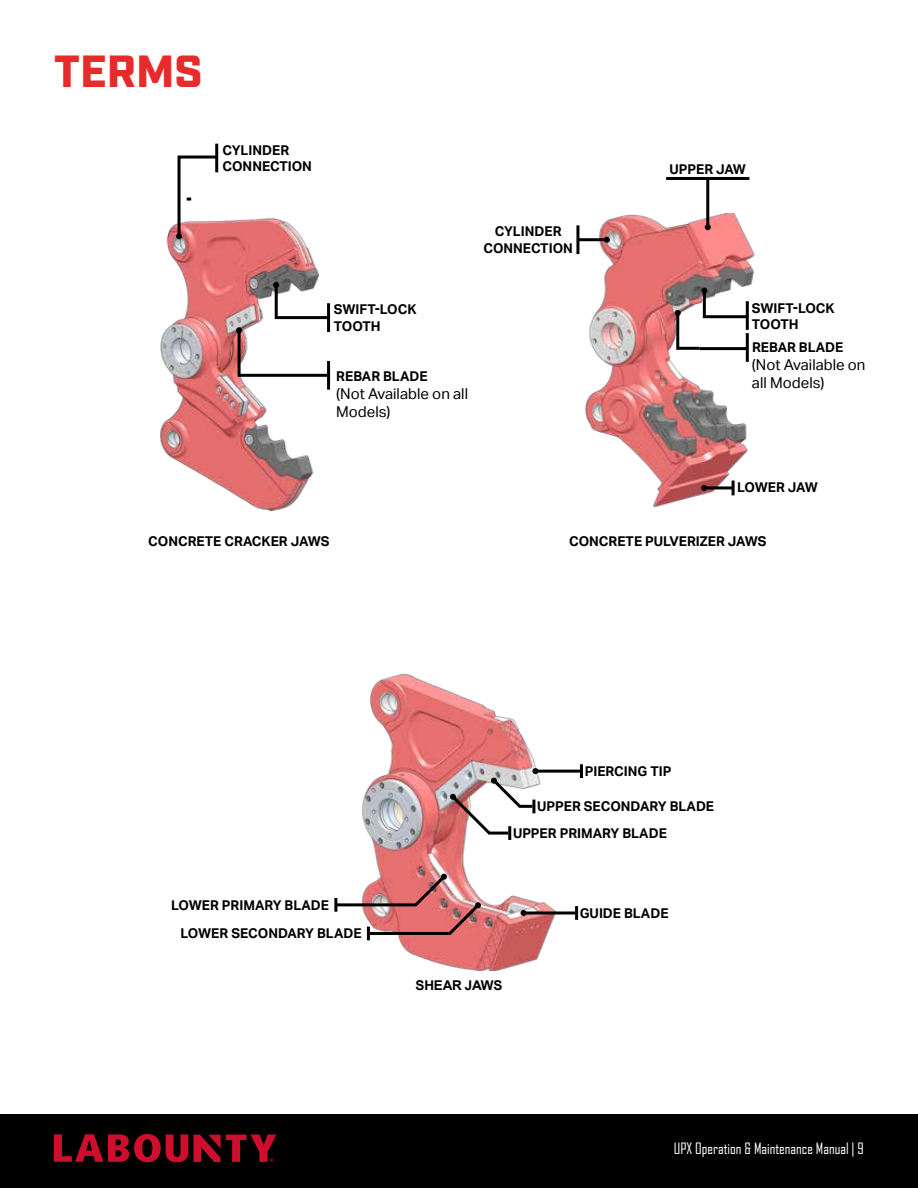
<style>
.page{position:relative;width:918px;height:1188px;background:#fff}
.page>*{position:absolute;margin:0;border:0;box-sizing:border-box;transform-origin:0 0}
.t1{font:900 45px "Industry";color:#e92a2a}
.t2{font:15px/18px "Aktiv Grotesk";color:#000}
.t3{font:15px "Agency FB";color:#fff}
.t4{font:700 13.5px/16.2px "Aktiv Grotesk";color:#000}
.t5{font:700 13.5px "Arial";letter-spacing:-.015em;color:#000}
</style>
<div class="page">
<div style="left:0;top:1114px;width:918px;height:74px;background:#000"></div>
<svg style="left:54px;top:1134px;width:222px;height:28px"></svg>
<img style="left:160px;top:217px;width:159px;height:295px">
<hr style="left:215px;top:144px;width:3px;height:28px;background:#000">
<hr style="left:327px;top:303px;width:3px;height:29px;background:#000">
<hr style="left:327px;top:361px;width:3px;height:29px;background:#000">
<svg style="left:176px;top:154px;width:44px;height:85px"></svg>
<svg style="left:273px;top:282px;width:58px;height:39px"></svg>
<svg style="left:236px;top:327px;width:95px;height:51px"></svg>
<img style="left:362px;top:673px;width:196px;height:297px">
<hr style="left:535px;top:770px;width:45px;height:3px;background:#000">
<hr style="left:508px;top:826px;width:3px;height:14px;background:#000">
<img style="left:449px;top:768px;width:89px;height:68px">
<hr style="left:575px;top:906px;width:3px;height:14px;background:#000">
<hr style="left:580px;top:764px;width:3px;height:14px;background:#000">
<img style="left:334px;top:872px;width:148px;height:68px">
<hr style="left:524px;top:911px;width:51px;height:3px;background:#000">
<svg style="left:521px;top:910px;width:6px;height:6px"></svg>
<img style="left:583px;top:213px;width:172px;height:295px">
<hr style="left:746px;top:333px;width:3px;height:29px;background:#000">
<svg style="left:675px;top:288px;width:75px;height:63px"></svg>
<hr style="left:666px;top:177px;width:83px;height:3px;background:#000">
<hr style="left:706px;top:178px;width:3px;height:49px;background:#000">
<svg style="left:705px;top:224px;width:6px;height:6px"></svg>
<hr style="left:732px;top:481px;width:3px;height:14px;background:#000">
<hr style="left:704px;top:486px;width:29px;height:3px;background:#000">
<svg style="left:701px;top:485px;width:6px;height:6px"></svg>
<hr style="left:700px;top:347px;width:47px;height:3px;background:#000">
<hr style="left:576px;top:225px;width:3px;height:29px;background:#000">
<hr style="left:578px;top:238px;width:29px;height:3px;background:#000">
<svg style="left:604px;top:237px;width:6px;height:6px"></svg>
<h1 class="t1" style="left:54px;top:44px;width:150px">TERMS</h1>
<p class="t4" style="left:223px;top:142px;width:91px">CYLINDER<br>CONNECTION</p>
<p class="t4" style="left:483px;top:224px;width:91px;text-indent:11px">CYLINDER<br>CONNECTION</p>
<p class="t4" style="left:334px;top:302px;width:84px">SWIFT-LOCK<br>TOOTH</p>
<p class="t4" style="left:336px;top:369px;width:92px">REBAR BLADE</p>
<p class="t2" style="left:336px;top:385px;width:133px">(Not Available on all<br>Models)</p>
<p class="t4" style="left:670px;top:161px;width:78px">UPPER JAW</p>
<p class="t4" style="left:752px;top:300px;width:84px">SWIFT-LOCK<br>TOOTH</p>
<p class="t4" style="left:752px;top:339px;width:92px">REBAR BLADE</p>
<p class="t2" style="left:752px;top:356px;width:115px">(Not Available on all Models)</p>
<p class="t4" style="left:148px;top:533px;width:183px">CONCRETE CRACKER JAWS</p>
<p class="t4" style="left:737px;top:479px;width:82px">LOWER JAW</p>
<p class="t4" style="left:569px;top:533px;width:199px">CONCRETE PULVERIZER JAWS</p>
<p class="t4" style="left:181px;top:891px;width:181px;line-height:28.7px;text-indent:-9px">LOWER PRI MARY BLADE<br>LOWER SECONDARY BLADE</p>
<p class="t4" style="left:585px;top:763px;width:88px">PIERCING TIP</p>
<p class="t4" style="left:537px;top:799px;width:177px">UPPER SECONDARY BLADE</p>
<p class="t4" style="left:513px;top:825px;width:154px">UPPER PRI MARY BLADE</p>
<p class="t4" style="left:580px;top:905px;width:89px">GUI DE BLADE</p>
<p class="t5" style="left:416px;top:976px;width:88px">SHEAR JAWS</p>
<p class="t3" style="left:674px;top:1139px;width:192px">UPX Operation &amp; Maintenance Manual | 9</p>
</div>
